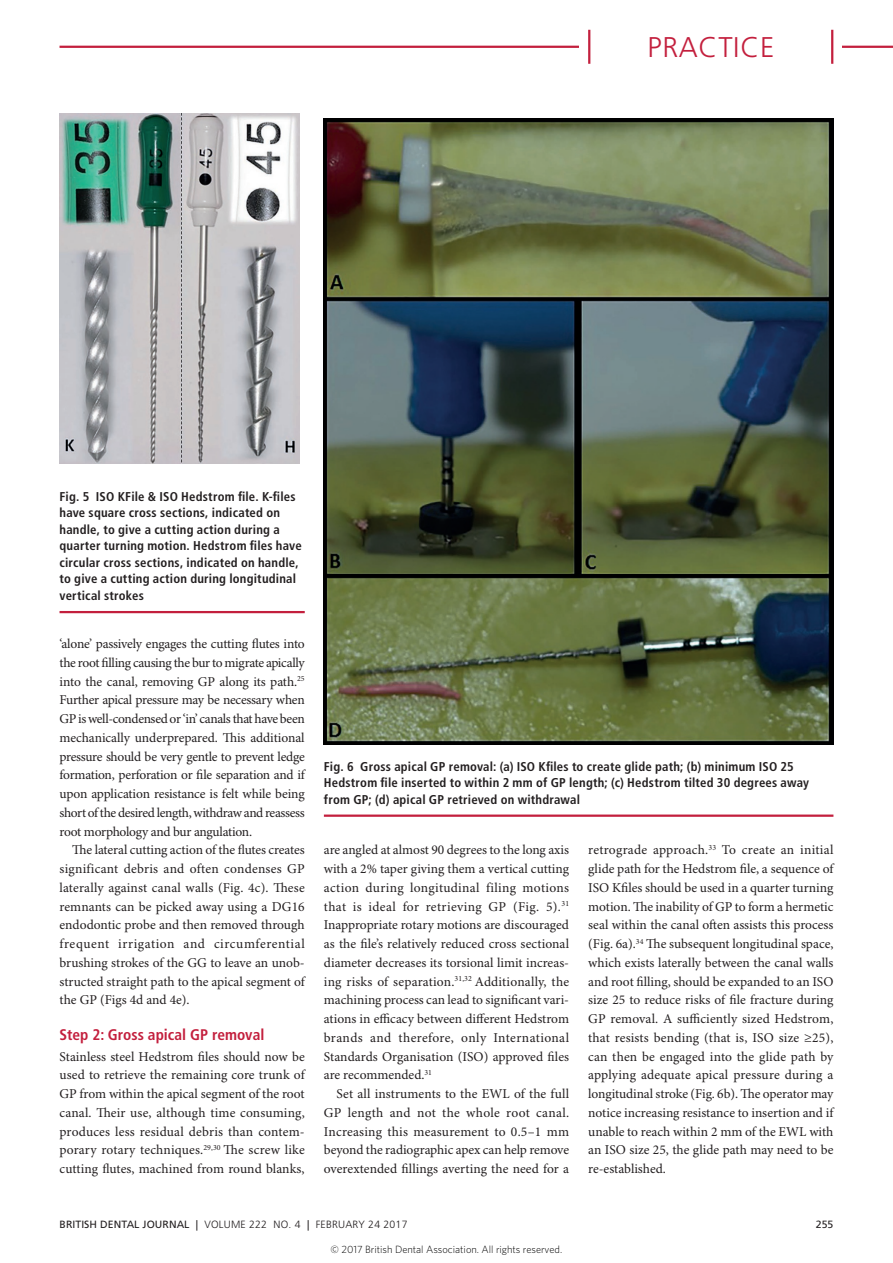
<style>
.page{position:relative;width:893px;height:1263px;background:#fff}
.page>*{position:absolute;margin:0;border:0;box-sizing:border-box;transform-origin:0 0}
.t1{font:28.5px "Frutiger LT Std Light 2";letter-spacing:.025em;color:#c31f3d}
.crosshead_2{font:700 condensed 15.3px "Frutiger LT Std";color:#c31f3d}
.body{font:13.5px/18.8px "Minion Pro";letter-spacing:-.005em;color:#231f20;text-align:justify}
.body_fullout{font:13.5px/18.8px "Minion Pro";letter-spacing:.005em;color:#231f20;text-align:justify}
.table_fig_caption{font:700 condensed 12.75px/16.5px "Frutiger LT Std";letter-spacing:.015em;color:#231f20}
.t2{font:300 10.5px "Frutiger LT Std";letter-spacing:.02em;color:#231f20}
.t3{font:300 10.5px "Whitney";color:#000}
.t4{font:10.5px "Frutiger LT Std";color:#231f20}
.s1{font-weight:400}
</style>
<div class="page">
<hr style="left:324px;top:814px;width:509px;height:3px;background:#c31f3d">
<img style="left:324px;top:118px;width:509px;height:626px">
<hr style="left:60px;top:611px;width:245px;height:2px;background:#c31f3d">
<img style="left:60px;top:114px;width:240px;height:350px">
<hr style="left:60px;top:46px;width:833px;height:2px;background:#c31f3d">
<div style="left:580px;top:30px;width:262px;height:34px;background:#fff"></div>
<hr style="left:831px;top:30px;width:2px;height:34px;background:#c31f3d">
<hr style="left:588px;top:30px;width:2px;height:34px;background:#c31f3d">
<h1 class="t1" style="left:647px;top:31px;width:128px">PRACTICE</h1>
<p class="table_fig_caption" style="left:60px;top:488px;width:244px">Fig. 5 ISO KFile &amp; ISO Hedstrom file. K-files have square cross sections, indicated on handle, to give a cutting action during a quarter turning motion. Hedstrom files have circular cross sections, indicated on handle, to give a cutting action during longitudinal vertical strokes</p>
<p class="body" style="left:60px;top:635px;width:247px">‘alone’ passively engages the cutting flutes into the root filling causing the bur to migrate apically into the canal, removing GP along its path.<sup>25<br></sup>Further apical pressure may be necessary when GP is well-condensed or ‘in’ canals that have been mechanically underprepared. This additional pressure should be very gentle to prevent ledge formation, perforation or file separation and if upon application resistance is felt while being short of the desired length, withdraw and reassess root morphology and bur angulation.</p>
<p class="body" style="left:60px;top:841px;width:247px;text-indent:13px">The lateral cutting action of the flutes creates significant debris and often condenses GP laterally against canal walls (Fig. 4c). These remnants can be picked away using a DG16 endodontic probe and then removed through frequent irrigation and circumferential brushing strokes of the GG to leave an unob&shy;structed straight path to the apical segment of the GP (Figs 4d and 4e).</p>
<p class="crosshead_2" style="left:60px;top:1026px;width:206px">Step 2: Gross apical GP removal</p>
<p class="body_fullout" style="left:60px;top:1047px;width:247px">Stainless steel Hedstrom files should now be used to retrieve the remaining core trunk of GP from within the apical segment of the root canal. Their use, although time consuming, produces less residual debris than contem&shy;porary rotary techniques.<sup>29,30</sup> The screw like cutting flutes, machined from round blanks,</p>
<p class="table_fig_caption" style="left:324px;top:758px;width:487px">Fig. 6 Gross apical GP removal: (a) ISO Kfiles to create glide path; (b) minimum ISO 25<br>Hedstrom file inserted to within 2 mm of GP length; (c) Hedstrom tilted 30 degrees away from GP; (d) apical GP retrieved on withdrawal</p>
<p class="body_fullout" style="left:324px;top:841px;width:247px">are angled at almost 90 degrees to the long axis with a 2% taper giving them a vertical cutting action during longitudinal filing motions that is ideal for retrieving GP (Fig. 5).<sup>31<br></sup>Inappropriate rotary motions are discouraged as the file’s relatively reduced cross sectional diameter decreases its torsional limit increas&shy;ing risks of separation.<sup>31,32</sup> Additionally, the machining process can lead to significant vari&shy;ations in efficacy between different Hedstrom brands and therefore, only International Standards Organisation (ISO) approved files are recommended.<sup>31</sup></p>
<p class="body" style="left:324px;top:1085px;width:247px;text-indent:13px">Set all instruments to the EWL of the full GP length and not the whole root canal.<br>Increasing this measurement to 0.5–1 mm beyond the radiographic apex can help remove overextended fillings averting the need for a</p>
<p class="body" style="left:588px;top:841px;width:247px">retrograde approach.<sup>33</sup> To create an initial glide path for the Hedstrom file, a sequence of ISO Kfiles should be used in a quarter turning motion. The inability of GP to form a hermetic seal within the canal often assists this process (Fig. 6a).<sup>34</sup> The subsequent longitudinal space, which exists laterally between the canal walls and root filling, should be expanded to an ISO size 25 to reduce risks of file fracture during GP removal. A sufficiently sized Hedstrom, that resists bending (that is, ISO size ≥25), can then be engaged into the glide path by applying adequate apical pressure during a longitudinal stroke (Fig. 6b). The operator may notice increasing resistance to insertion and if unable to reach within 2 mm of the EWL with an ISO size 25, the glide path may need to be re-established.</p>
<p class="t2" style="left:60px;top:1219px;width:349px"><span class="s1">BRITISH DENTAL JOURNAL |</span> VOLUME 222 NO. 4 <span class="s1">|</span> FEBRUARY 24 2017</p>
<p class="t4" style="left:816px;top:1218px;width:19px">255</p>
<p class="t3" style="left:330px;top:1243px;width:233px">© 2017 British Dental Association. All rights reserved.</p>
</div>
